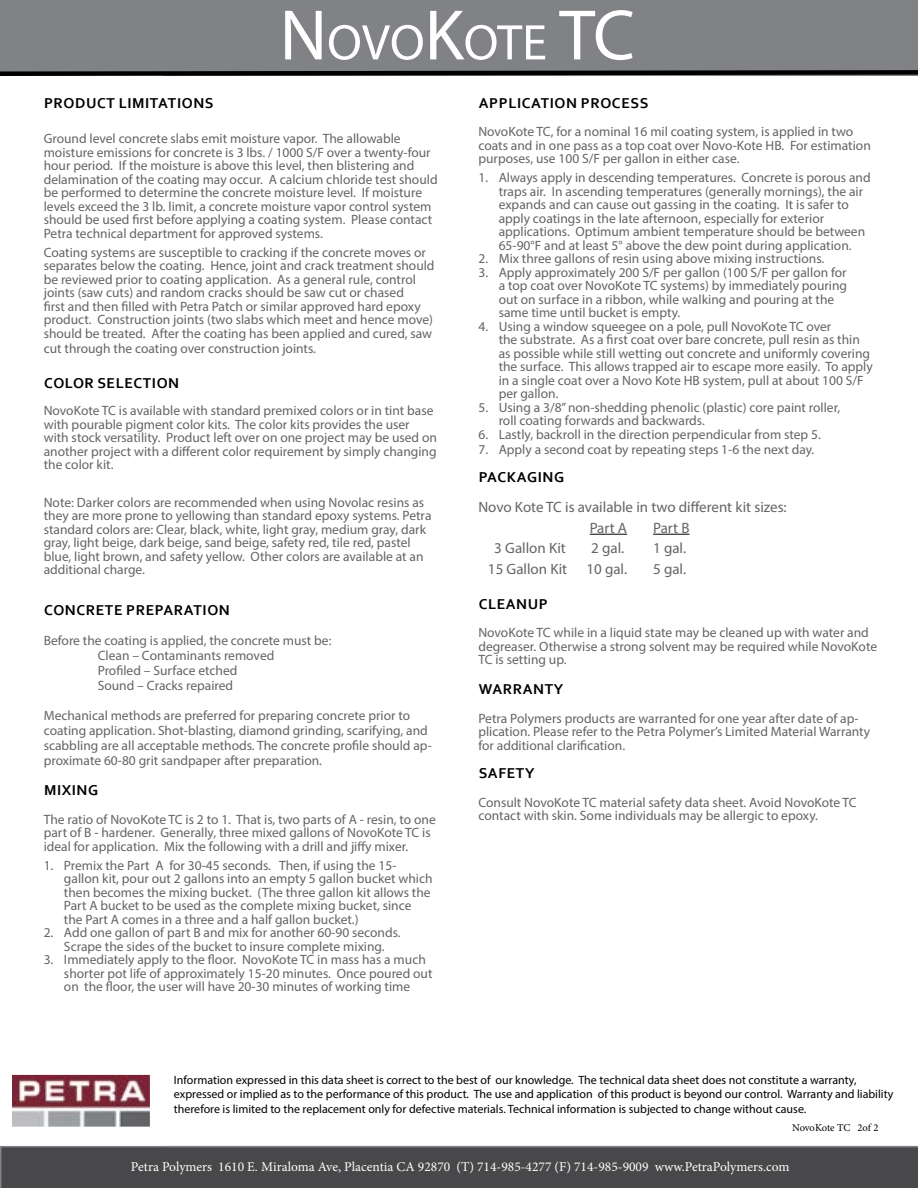
<style>
.page{position:relative;width:918px;height:1188px;background:#fff}
.page>*{position:absolute;margin:0;border:0;box-sizing:border-box;transform-origin:0 0}
.t1{font:50.4px "Myriad Pro";color:#fff}
.t2{font:700 15px "Corbel";letter-spacing:.04em;color:#000}
.t3{font:15px/20.4px "Myriad Pro";color:#636466}
.t4{font:13.5px/13.5px "Myriad Pro";color:#636466}
.t5{font:13.5px "Minion Pro";color:#fff}
.t6{font:12px/14.4px "Myriad Pro";color:#000}
.t7{font:10.5px "Minion Pro";letter-spacing:-.01em;color:#000}
.s1{font-size:72px}
</style>
<div class="page">
<div style="left:0;top:1146px;width:918px;height:42px;background:#48484a"></div>
<div style="left:0;top:0;width:918px;height:76px;background:#808285"></div>
<img style="left:13px;top:1075px;width:137px;height:52px">
<svg style="left:0;top:70px;width:918px;height:6px;background:#202021"></svg>
<hr style="left:590px;top:534px;width:37px;height:1px;background:#000">
<hr style="left:653px;top:534px;width:37px;height:1px;background:#000">
<h1 class="t1" style="left:280px;top:11px;width:357px"><span class="s1">N</span>OVO<span class="s1">K</span>OTE <span class="s1">TC</span></h1>
<p class="t2" style="left:44px;top:94px;width:171px">PRODUCT LIMITATIONS</p>
<p class="t4" style="left:44px;top:132px;width:395px">Ground level concrete slabs emit moisture vapor. The allowable moisture emissions for concrete is 3 lbs. / 1000 S/F over a twenty-four hour period. If the moisture is above this level, then blistering and delamination of the coating may occur. A calcium chloride test should be performed to determine the concrete moisture level. If moisture levels exceed the 3 lb. limit, a concrete moisture vapor control system should be used first before applying a coating system. Please contact Petra technical department for approved systems.</p>
<p class="t4" style="left:44px;top:245px;width:392px">Coating systems are susceptible to cracking if the concrete moves or separates below the coating. Hence, joint and crack treatment should be reviewed prior to coating application. As a general rule, control joints (saw cuts) and random cracks should be saw cut or chased<br>first and then filled with Petra Patch or similar approved hard epoxy product. Construction joints (two slabs which meet and hence move) should be treated. After the coating has been applied and cured, saw</p>
<p class="t4" style="left:44px;top:341px;width:274px">cut through the coating over construction joints.</p>
<p class="t2" style="left:44px;top:374px;width:137px">COLOR SELECTION</p>
<p class="t4" style="left:44px;top:404px;width:395px">NovoKote TC is available with standard premixed colors or in tint base with pourable pigment color kits. The color kits provides the user with stock versatility. Product left over on one project may be used on another project with a different color requirement by simply changing the color kit.</p>
<p class="t4" style="left:44px;top:495px;width:389px">Note: Darker colors are recommended when using Novolac resins as they are more prone to yellowing than standard epoxy systems. Petra standard colors are: Clear, black, white, light gray, medium gray, dark gray, light beige, dark beige, sand beige, safety red, tile red, pastel blue, light brown, and safety yellow. Other colors are available at an additional charge.</p>
<p class="t2" style="left:44px;top:601px;width:187px">CONCRETE PREPARATION</p>
<p class="t4" style="left:98px;top:633px;width:235px;line-height:15px;text-indent:-54px">Before the coating is applied, the concrete must be:<br>Clean – Contaminants removed<br>Profiled – Surface etched<br>Sound – Cracks repaired</p>
<p class="t4" style="left:44px;top:708px;width:390px;line-height:15px">Mechanical methods are preferred for preparing concrete prior to coating application. Shot-blasting, diamond grinding, scarifying, and scabbling are all acceptable methods. The concrete profile should ap&shy;proximate 60-80 grit sandpaper after preparation.</p>
<p class="t2" style="left:44px;top:781px;width:56px">MIXING</p>
<p class="t4" style="left:44px;top:812px;width:394px">The ratio of NovoKote TC is 2 to 1. That is, two parts of A - resin, to one part of B - hardener. Generally, three mixed gallons of NovoKote TC is ideal for application. Mix the following with a drill and jiffy mixer.</p>
<p class="t4" style="left:64px;top:858px;width:370px;text-indent:-20px">1. Premix the Part A for 30-45 seconds. Then, if using the 15- gallon kit, pour out 2 gallons into an empty 5 gallon bucket which then becomes the mixing bucket. (The three gallon kit allows the Part A bucket to be used as the complete mixing bucket, since the Part A comes in a three and a half gallon bucket.)</p>
<p class="t4" style="left:44px;top:926px;width:358px;text-align:center">2. Add one gallon of part B and mix for another 60-90 seconds.<br>Scrape the sides of the bucket to insure complete mixing.</p>
<p class="t4" style="left:64px;top:953px;width:370px;text-indent:-20px">3. Immediately apply to the floor. NovoKote TC in mass has a much shorter pot life of approximately 15-20 minutes. Once poured out on the floor, the user will have 20-30 minutes of working time</p>
<p class="t2" style="left:479px;top:94px;width:171px">APPLICATION PROCESS</p>
<p class="t4" style="left:478px;top:125px;width:394px">NovoKote TC, for a nominal 16 mil coating system, is applied in two coats and in one pass as a top coat over Novo-Kote HB. For estimation purposes, use 100 S/F per gallon in either case.</p>
<p class="t4" style="left:499px;top:171px;width:374px;text-indent:-20px">1. Always apply in descending temperatures. Concrete is porous and traps air. In ascending temperatures (generally mornings), the air expands and can cause out gassing in the coating. It is safer to apply coatings in the late afternoon, especially for exterior applications. Optimum ambient temperature should be between 65-90°F and at least 5° above the dew point during application.</p>
<p class="t4" style="left:478px;top:252px;width:347px">2. Mix three gallons of resin using above mixing instructions.</p>
<p class="t4" style="left:499px;top:265px;width:350px;text-indent:-20px">3. Apply approximately 200 S/F per gallon (100 S/F per gallon for a top coat over NovoKote TC systems) by immediately pouring out on surface in a ribbon, while walking and pouring at the same time until bucket is empty.</p>
<p class="t4" style="left:499px;top:319px;width:376px;text-indent:-20px">4. Using a window squeegee on a pole, pull NovoKote TC over<br>the substrate. As a first coat over bare concrete, pull resin as thin as possible while still wetting out concrete and uniformly covering the surface. This allows trapped air to escape more easily. To apply in a single coat over a Novo Kote HB system, pull at about 100 S/F per gallon.</p>
<p class="t4" style="left:499px;top:400px;width:343px;text-indent:-20px">5. Using a 3/8” non-shedding phenolic (plastic) core paint roller, roll coating forwards and backwards.</p>
<p class="t4" style="left:478px;top:427px;width:344px">6. Lastly, backroll in the direction perpendicular from step 5.</p>
<p class="t4" style="left:478px;top:442px;width:337px">7. Apply a second coat by repeating steps 1-6 the next day.</p>
<p class="t2" style="left:479px;top:468px;width:87px">PACKAGING</p>
<p class="t3" style="left:590px;top:497px;width:199px;text-indent:-111px">Novo Kote TC is available in two different kit sizes:<br>Part A</p>
<p class="t3" style="left:653px;top:517px;width:38px">Part B</p>
<p class="t3" style="left:494px;top:538px;width:73px">3 Gallon Kit</p>
<p class="t3" style="left:591px;top:538px;width:34px">2 gal.</p>
<p class="t3" style="left:653px;top:538px;width:34px">1 gal.</p>
<p class="t3" style="left:488px;top:558px;width:81px">15 Gallon Kit</p>
<p class="t3" style="left:586px;top:558px;width:42px">10 gal.</p>
<p class="t3" style="left:653px;top:558px;width:34px">5 gal.</p>
<p class="t2" style="left:479px;top:595px;width:71px">CLEANUP</p>
<p class="t4" style="left:478px;top:626px;width:400px">NovoKote TC while in a liquid state may be cleaned up with water and degreaser. Otherwise a strong solvent may be required while NovoKote<br>TC is setting up.</p>
<p class="t2" style="left:479px;top:680px;width:86px">WARRANTY</p>
<p class="t4" style="left:478px;top:711px;width:393px">Petra Polymers products are warranted for one year after date of ap&shy;plication. Please refer to the Petra Polymer’s Limited Material Warranty for additional clarification.</p>
<p class="t2" style="left:479px;top:764px;width:57px">SAFETY</p>
<p class="t4" style="left:478px;top:795px;width:380px">Consult NovoKote TC material safety data sheet. Avoid NovoKote TC contact with skin. Some individuals may be allergic to epoxy.</p>
<p class="t6" style="left:174px;top:1072px;width:721px">Information expressed in this data sheet is correct to the best of our knowledge. The technical data sheet does not constitute a warranty, expressed or implied as to the performance of this product. The use and application of this product is beyond our control. Warranty and liability therefore is limited to the replacement only for defective materials. Technical information is subjected to change without cause.</p>
<p class="t7" style="left:792px;top:1121px;width:88px">NovoKote TC 2of 2</p>
<p class="t5" style="left:131px;top:1157px;width:660px">Petra Polymers 1610 E. Miraloma Ave, Placentia CA 92870 (T) 714-985-4277 (F) 714-985-9009 www.PetraPolymers.com</p>
</div>
